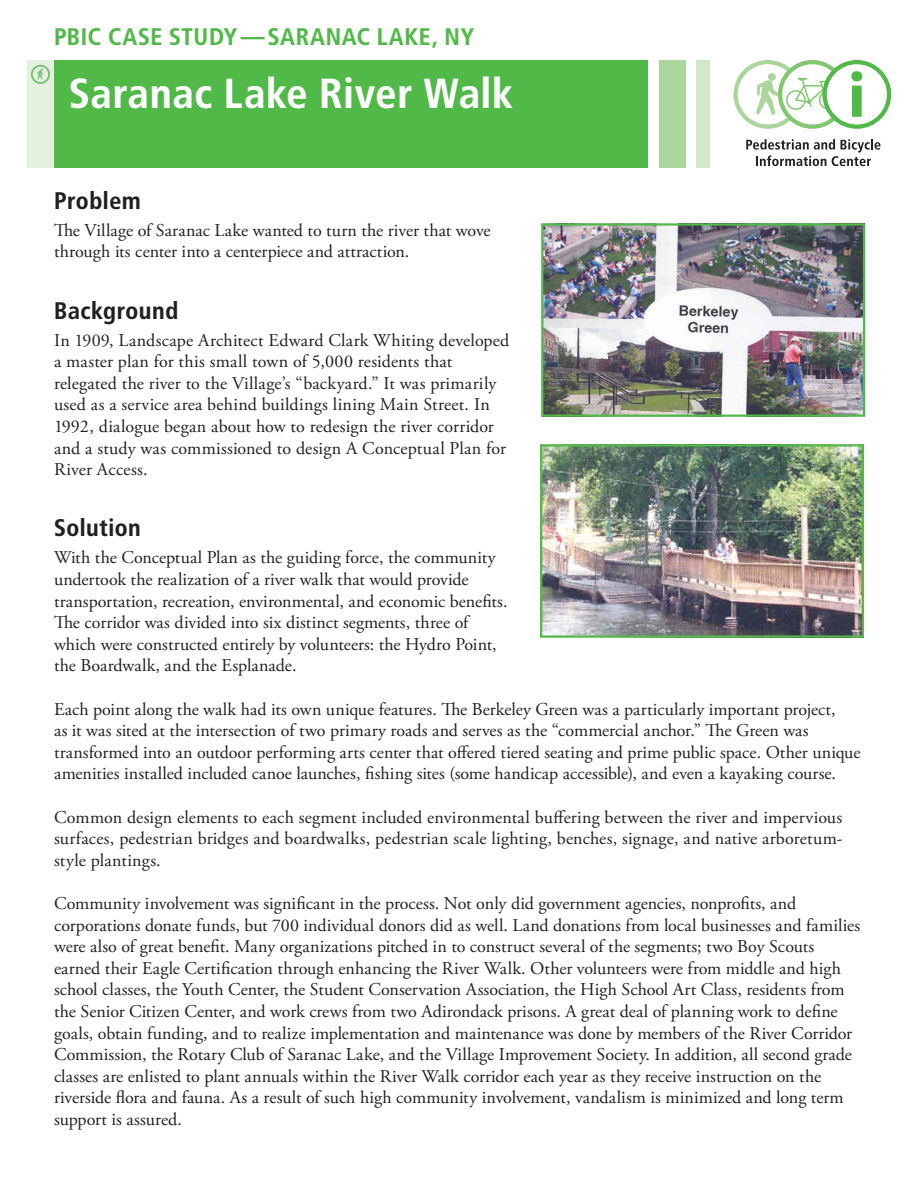
<style>
.page{position:relative;width:918px;height:1188px;background:#fff}
.page>*{position:absolute;margin:0;border:0;box-sizing:border-box;transform-origin:0 0}
.t1{font:700 42px "Transit";letter-spacing:-.005em;color:#fff}
.H1a{font:700 24px "Transit";letter-spacing:.005em;color:#51b948}
.t2{font:700 24px "Transit";color:#231f20}
.mainContent{font:18px/21.6px "Adobe Garamond Pro";color:#231f20}
</style>
<div class="page">
<div style="left:54px;top:60px;width:594px;height:108px;background:#51b948"></div>
<div style="left:27px;top:60px;width:27px;height:108px;background:#e4f1de"></div>
<div style="left:696px;top:60px;width:14px;height:108px;background:#d3e8ca"></div>
<div style="left:659px;top:60px;width:27px;height:108px;background:#abd69b"></div>
<svg style="left:37px;top:69px;width:7px;height:11px"></svg>
<div style="left:31px;top:65px;width:19px;height:19px;border:2px solid #6fc16f;border-radius:50%"></div>
<svg style="left:736px;top:62px;width:64px;height:65px"></svg>
<div style="left:734px;top:60px;width:68px;height:69px;border:4px solid #abd69b;border-radius:50%"></div>
<svg style="left:825px;top:62px;width:64px;height:65px"></svg>
<div style="left:822px;top:60px;width:69px;height:69px;border:4px solid #51b948;border-radius:50%"></div>
<svg style="left:746px;top:60px;width:134px;height:106px"></svg>
<img style="left:544px;top:226px;width:318px;height:188px">
<div style="left:541px;top:223px;width:324px;height:194px;border:2px solid #51b948"></div>
<img style="left:543px;top:447px;width:318px;height:188px">
<div style="left:540px;top:444px;width:324px;height:194px;border:2px solid #51b948"></div>
<p class="H1a" style="left:54px;top:22px;width:406px">PBIC Case Study—Saranac Lake, NY</p>
<h1 class="t1" style="left:69px;top:69px;width:446px">Saranac Lake River Walk</h1>
<h2 class="t2" style="left:54px;top:186px;width:89px">Problem</h2>
<p class="mainContent" style="left:54px;top:220px;width:438px">The Village of Saranac Lake wanted to turn the river that wove through its center into a centerpiece and attraction.</p>
<h2 class="t2" style="left:54px;top:296px;width:126px">Background</h2>
<p class="mainContent" style="left:54px;top:330px;width:457px">In 1909, Landscape Architect Edward Clark Whiting developed a master plan for this small town of 5,000 residents that relegated the river to the Village’s “backyard.” It was primarily used as a service area behind buildings lining Main Street. In 1992, dialogue began about how to redesign the river corridor and a study was commissioned to design A Conceptual Plan for River Access.</p>
<h2 class="t2" style="left:54px;top:514px;width:89px">Solution</h2>
<p class="mainContent" style="left:54px;top:548px;width:455px">With the Conceptual Plan as the guiding force, the community undertook the realization of a river walk that would provide transportation, recreation, environmental, and economic benefits.<br>The corridor was divided into six distinct segments, three of which were constructed entirely by volunteers: the Hydro Point, the Boardwalk, and the Esplanade.</p>
<p class="mainContent" style="left:54px;top:699px;width:808px">Each point along the walk had its own unique features. The Berkeley Green was a particularly important project,<br>as it was sited at the intersection of two primary roads and serves as the “commercial anchor.” The Green was transformed into an outdoor performing arts center that offered tiered seating and prime public space. Other unique amenities installed included canoe launches, fishing sites (some handicap accessible), and even a kayaking course.</p>
<p class="mainContent" style="left:54px;top:807px;width:790px;text-align:justify">Common design elements to each segment included environmental buffering between the river and impervious surfaces, pedestrian bridges and boardwalks, pedestrian scale lighting, benches, signage, and native arboretum&shy;style plantings.</p>
<p class="mainContent" style="left:54px;top:893px;width:808px">Community involvement was significant in the process. Not only did government agencies, nonprofits, and corporations donate funds, but 700 individual donors did as well. Land donations from local businesses and families were also of great benefit. Many organizations pitched in to construct several of the segments; two Boy Scouts earned their Eagle Certification through enhancing the River Walk. Other volunteers were from middle and high school classes, the Youth Center, the Student Conservation Association, the High School Art Class, residents from the Senior Citizen Center, and work crews from two Adirondack prisons. A great deal of planning work to define goals, obtain funding, and to realize implementation and maintenance was done by members of the River Corridor Commission, the Rotary Club of Saranac Lake, and the Village Improvement Society. In addition, all second grade classes are enlisted to plant annuals within the River Walk corridor each year as they receive instruction on the riverside flora and fauna. As a result of such high community involvement, vandalism is minimized and long term support is assured.</p>
</div>
